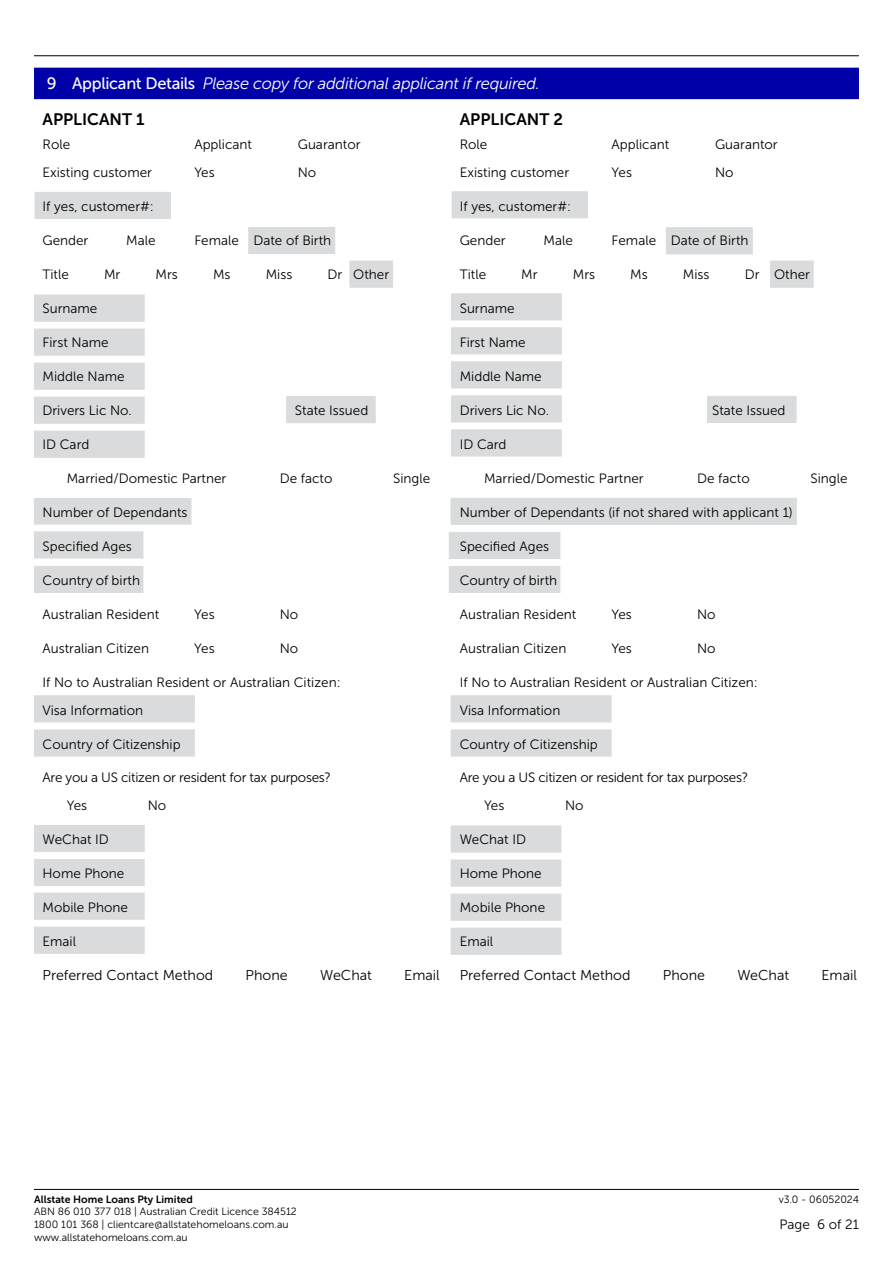
<style>
.page{position:relative;width:893px;height:1263px;background:#fff}
.page>*{position:absolute;margin:0;border:0;box-sizing:border-box;transform-origin:0 0}
.t1{font:italic 16.5px "Museo Sans 300";letter-spacing:-.02em;color:#fff}
.t2{font:16.5px "Museo Sans 700";color:#000}
.t3{font:14.25px "Museo Sans 300";color:#000}
.t4{font:13.5px/28px "Museo Sans 300";color:#000}
.t5{font:13.5px/28px "Museo Sans 300";letter-spacing:-.02em;color:#000}
.t6{font:10.5px/12.6px "Museo Sans 300";color:#000}
.t7{font:10.5px "Museo Sans 700";color:#000}
.s1{font-family:"Museo Sans 500";font-style:normal}
</style>
<div class="page">
<hr style="left:34px;top:55px;width:825px;height:1px;background:#000">
<hr style="left:34px;top:1189px;width:825px;height:1px;background:#000">
<div style="left:35px;top:192px;width:136px;height:27px;background:#dadbdc"></div>
<div style="left:452px;top:191px;width:136px;height:27px;background:#dadbdc"></div>
<div style="left:34px;top:295px;width:111px;height:27px;background:#dadbdc"></div>
<div style="left:451px;top:293px;width:111px;height:27px;background:#dadbdc"></div>
<div style="left:34px;top:329px;width:111px;height:27px;background:#dadbdc"></div>
<div style="left:451px;top:327px;width:111px;height:27px;background:#dadbdc"></div>
<div style="left:34px;top:363px;width:111px;height:27px;background:#dadbdc"></div>
<div style="left:451px;top:361px;width:111px;height:27px;background:#dadbdc"></div>
<div style="left:34px;top:397px;width:111px;height:27px;background:#dadbdc"></div>
<div style="left:451px;top:395px;width:111px;height:27px;background:#dadbdc;border:1px solid #dadbdc"></div>
<div style="left:286px;top:396px;width:90px;height:27px;background:#dadbdc"></div>
<div style="left:707px;top:396px;width:89px;height:27px;background:#dadbdc"></div>
<div style="left:248px;top:227px;width:87px;height:27px;background:#dadbdc"></div>
<div style="left:666px;top:227px;width:87px;height:27px;background:#dadbdc"></div>
<div style="left:350px;top:261px;width:43px;height:27px;background:#dadbdc"></div>
<div style="left:770px;top:261px;width:43px;height:27px;background:#dadbdc"></div>
<div style="left:34px;top:431px;width:111px;height:27px;background:#dadbdc"></div>
<div style="left:451px;top:429px;width:111px;height:27px;background:#dadbdc;border:1px solid #dadbdc"></div>
<div style="left:34px;top:695px;width:161px;height:27px;background:#dadbdc"></div>
<div style="left:451px;top:695px;width:160px;height:27px;background:#dadbdc"></div>
<div style="left:34px;top:825px;width:111px;height:27px;background:#dadbdc"></div>
<div style="left:451px;top:825px;width:110px;height:27px;background:#dadbdc;border:1px solid #dadbdc"></div>
<div style="left:34px;top:927px;width:111px;height:27px;background:#dadbdc"></div>
<div style="left:451px;top:928px;width:110px;height:27px;background:#dadbdc"></div>
<div style="left:34px;top:893px;width:111px;height:26px;background:#dadbdc"></div>
<div style="left:451px;top:894px;width:110px;height:27px;background:#dadbdc"></div>
<div style="left:34px;top:859px;width:111px;height:27px;background:#dadbdc"></div>
<div style="left:451px;top:860px;width:110px;height:26px;background:#dadbdc"></div>
<div style="left:34px;top:729px;width:161px;height:27px;background:#dadbdc;border:1px solid #dadbdc"></div>
<div style="left:451px;top:729px;width:160px;height:27px;background:#dadbdc;border:1px solid #dadbdc"></div>
<div style="left:34px;top:498px;width:157px;height:26px;background:#dadbdc"></div>
<div style="left:451px;top:498px;width:346px;height:27px;background:#dadbdc"></div>
<div style="left:34px;top:531px;width:109px;height:27px;background:#dadbdc;border:1px solid #dadbdc"></div>
<div style="left:449px;top:532px;width:111px;height:27px;background:#dadbdc"></div>
<div style="left:449px;top:566px;width:111px;height:27px;background:#dadbdc"></div>
<div style="left:34px;top:566px;width:109px;height:27px;background:#dadbdc"></div>
<div style="left:34px;top:68px;width:825px;height:31px;background:#0000a9"></div>
<p class="t1" style="left:47px;top:74px;width:494px"><span class="s1">9 Applicant Details</span> Please copy for additional applicant if required.</p>
<p class="t2" style="left:43px;top:111px;width:104px">APPLICANT 1</p>
<p class="t4" style="left:43px;top:131px;width:29px">Role</p>
<p class="t4" style="left:194px;top:131px;width:59px">Applicant</p>
<p class="t4" style="left:298px;top:131px;width:64px">Guarantor</p>
<p class="t4" style="left:43px;top:159px;width:111px">Existing customer</p>
<p class="t4" style="left:194px;top:159px;width:22px">Yes</p>
<p class="t4" style="left:298px;top:159px;width:20px">No</p>
<p class="t4" style="left:43px;top:193px;width:113px">If yes, customer#:</p>
<p class="t4" style="left:43px;top:227px;width:47px">Gender</p>
<p class="t4" style="left:126px;top:227px;width:31px">Male</p>
<p class="t4" style="left:194px;top:227px;width:138px">Female Date of Birth</p>
<p class="t4" style="left:43px;top:260px;width:28px">Title</p>
<p class="t4" style="left:104px;top:260px;width:18px">Mr</p>
<p class="t4" style="left:156px;top:260px;width:24px">Mrs</p>
<p class="t4" style="left:213px;top:260px;width:19px">Ms</p>
<p class="t4" style="left:266px;top:260px;width:28px">Miss</p>
<p class="t4" style="left:328px;top:260px;width:63px">Dr Other</p>
<p class="t4" style="left:43px;top:294px;width:56px">Surname</p>
<p class="t4" style="left:43px;top:328px;width:68px">First Name</p>
<p class="t4" style="left:43px;top:362px;width:84px">Middle Name</p>
<p class="t4" style="left:43px;top:396px;width:91px">Drivers Lic No.</p>
<p class="t4" style="left:295px;top:396px;width:75px">State Issued</p>
<p class="t4" style="left:43px;top:430px;width:48px">ID Card</p>
<p class="t4" style="left:67px;top:464px;width:161px">Married/Domestic Partner</p>
<p class="t4" style="left:280px;top:464px;width:54px">De facto</p>
<p class="t4" style="left:393px;top:464px;width:39px">Single</p>
<p class="t4" style="left:43px;top:498px;width:146px">Number of Dependants</p>
<p class="t4" style="left:43px;top:532px;width:91px">Specified Ages</p>
<p class="t4" style="left:43px;top:566px;width:99px">Country of birth</p>
<p class="t4" style="left:43px;top:600px;width:118px">Australian Resident</p>
<p class="t4" style="left:194px;top:600px;width:22px">Yes</p>
<p class="t4" style="left:280px;top:600px;width:20px">No</p>
<p class="t4" style="left:43px;top:634px;width:108px">Australian Citizen</p>
<p class="t4" style="left:194px;top:634px;width:22px">Yes</p>
<p class="t4" style="left:280px;top:634px;width:20px">No</p>
<p class="t4" style="left:43px;top:668px;width:300px">If No to Australian Resident or Australian Citizen:<br>Visa Information</p>
<p class="t4" style="left:43px;top:730px;width:140px">Country of Citizenship</p>
<p class="t5" style="left:67px;top:764px;width:266px;text-indent:-24px">Are you a US citizen or resident for tax purposes?<br>Yes</p>
<p class="t2" style="left:460px;top:111px;width:105px">APPLICANT 2</p>
<p class="t4" style="left:460px;top:131px;width:29px">Role</p>
<p class="t4" style="left:612px;top:131px;width:59px">Applicant</p>
<p class="t4" style="left:715px;top:131px;width:64px">Guarantor</p>
<p class="t4" style="left:460px;top:159px;width:111px">Existing customer</p>
<p class="t4" style="left:612px;top:159px;width:22px">Yes</p>
<p class="t4" style="left:715px;top:159px;width:20px">No</p>
<p class="t4" style="left:460px;top:193px;width:113px">If yes, customer#:</p>
<p class="t4" style="left:460px;top:227px;width:47px">Gender</p>
<p class="t4" style="left:544px;top:227px;width:31px">Male</p>
<p class="t4" style="left:612px;top:227px;width:138px">Female Date of Birth</p>
<p class="t4" style="left:460px;top:260px;width:28px">Title</p>
<p class="t4" style="left:521px;top:260px;width:18px">Mr</p>
<p class="t4" style="left:573px;top:260px;width:24px">Mrs</p>
<p class="t4" style="left:630px;top:260px;width:19px">Ms</p>
<p class="t4" style="left:683px;top:260px;width:28px">Miss</p>
<p class="t4" style="left:745px;top:260px;width:67px">Dr Other</p>
<p class="t4" style="left:460px;top:294px;width:56px">Surname</p>
<p class="t4" style="left:460px;top:328px;width:68px">First Name</p>
<p class="t4" style="left:460px;top:362px;width:84px">Middle Name</p>
<p class="t4" style="left:460px;top:396px;width:91px">Drivers Lic No.</p>
<p class="t4" style="left:712px;top:396px;width:75px">State Issued</p>
<p class="t4" style="left:460px;top:430px;width:48px">ID Card</p>
<p class="t4" style="left:484px;top:464px;width:161px">Married/Domestic Partner</p>
<p class="t4" style="left:697px;top:464px;width:54px">De facto</p>
<p class="t4" style="left:810px;top:464px;width:39px">Single</p>
<p class="t4" style="left:460px;top:498px;width:335px">Number of Dependants (if not shared with applicant 1)</p>
<p class="t4" style="left:460px;top:532px;width:91px">Specified Ages</p>
<p class="t4" style="left:460px;top:566px;width:99px">Country of birth</p>
<p class="t4" style="left:460px;top:600px;width:118px">Australian Resident</p>
<p class="t4" style="left:611px;top:600px;width:22px">Yes</p>
<p class="t4" style="left:697px;top:600px;width:20px">No</p>
<p class="t4" style="left:460px;top:634px;width:108px">Australian Citizen</p>
<p class="t4" style="left:611px;top:634px;width:22px">Yes</p>
<p class="t4" style="left:697px;top:634px;width:20px">No</p>
<p class="t4" style="left:460px;top:668px;width:300px">If No to Australian Resident or Australian Citizen:<br>Visa Information</p>
<p class="t4" style="left:460px;top:730px;width:140px">Country of Citizenship</p>
<p class="t5" style="left:484px;top:764px;width:266px;text-indent:-24px">Are you a US citizen or resident for tax purposes?<br>Yes</p>
<p class="t4" style="left:148px;top:792px;width:20px">No</p>
<p class="t4" style="left:565px;top:792px;width:20px">No</p>
<p class="t4" style="left:43px;top:826px;width:68px">WeChat ID</p>
<p class="t4" style="left:43px;top:860px;width:83px">Home Phone</p>
<p class="t4" style="left:43px;top:894px;width:87px">Mobile Phone</p>
<p class="t4" style="left:43px;top:928px;width:35px">Email</p>
<p class="t3" style="left:43px;top:968px;width:172px">Preferred Contact Method</p>
<p class="t3" style="left:246px;top:968px;width:44px">Phone</p>
<p class="t3" style="left:320px;top:968px;width:53px">WeChat</p>
<p class="t3" style="left:404px;top:968px;width:37px">Email</p>
<p class="t4" style="left:460px;top:826px;width:68px">WeChat ID</p>
<p class="t4" style="left:460px;top:860px;width:83px">Home Phone</p>
<p class="t4" style="left:460px;top:894px;width:87px">Mobile Phone</p>
<p class="t4" style="left:460px;top:928px;width:35px">Email</p>
<p class="t3" style="left:460px;top:968px;width:172px">Preferred Contact Method</p>
<p class="t3" style="left:663px;top:968px;width:44px">Phone</p>
<p class="t3" style="left:737px;top:968px;width:53px">WeChat</p>
<p class="t3" style="left:821px;top:968px;width:37px">Email</p>
<p class="t7" style="left:34px;top:1193px;width:160px">Allstate Home Loans Pty Limited</p>
<p class="t6" style="left:779px;top:1193px;width:82px">v3.0 - 06052024</p>
<p class="t6" style="left:34px;top:1205px;width:264px">ABN 86 010 377 018 | Australian Credit Licence 384512<br>1800 101 368 | clientcare@allstatehomeloans.com.au www.allstatehomeloans.com.au</p>
<p class="t4" style="left:779px;top:1210px;width:81px">Page 6 of 21</p>
</div>
